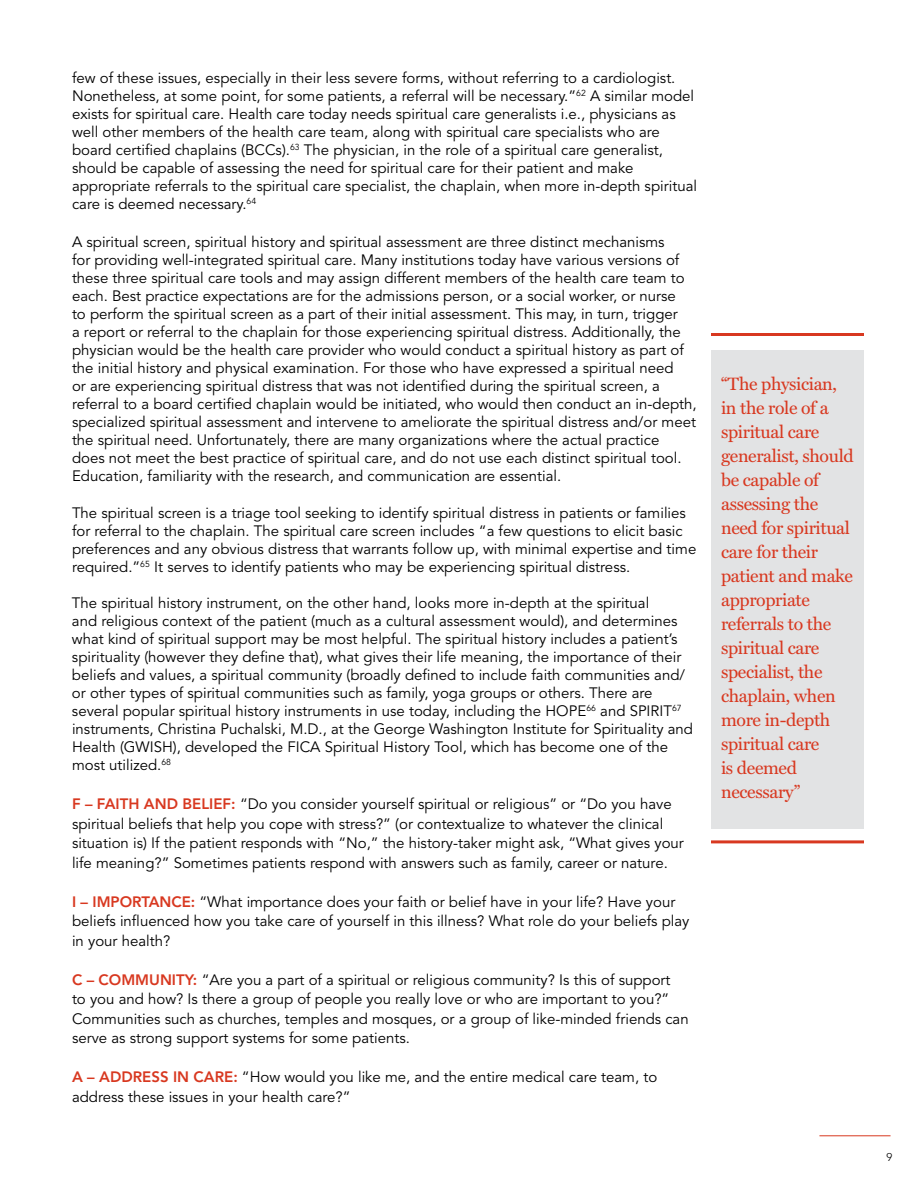
<style>
.page{position:relative;width:918px;height:1188px;background:#fff}
.page>*{position:absolute;margin:0;border:0;box-sizing:border-box;transform-origin:0 0}
.t1{font:18px/24px "Miller Text";letter-spacing:-.02em;color:#d83820}
.t2{font:15px/18px "Avenir";color:#000}
.t3{font:300 11.25px "Avenir";color:#000}
.s1{font-weight:800;color:#d83820}
</style>
<div class="page">
<hr style="left:819px;top:1135px;width:72px;height:1px;background:#d83820">
<hr style="left:711px;top:333px;width:153px;height:3px;background:#d83820">
<hr style="left:711px;top:840px;width:153px;height:3px;background:#d83820">
<div style="left:711px;top:350px;width:153px;height:479px;background:#e2e3e4"></div>
<p class="t2" style="left:72px;top:70px;width:627px">few of these issues, especially in their less severe forms, without referring to a cardiologist.<br>Nonetheless, at some point, for some patients, a referral will be necessary.”<sup>62</sup> A similar model exists for spiritual care. Health care today needs spiritual care generalists i.e., physicians as well other members of the health care team, along with spiritual care specialists who are board certified chaplains (BCCs).<sup>63</sup> The physician, in the role of a spiritual care generalist, should be capable of assessing the need for spiritual care for their patient and make appropriate referrals to the spiritual care specialist, the chaplain, when more in-depth spiritual care is deemed necessary.<sup>64</sup></p>
<p class="t2" style="left:72px;top:233px;width:626px">A spiritual screen, spiritual history and spiritual assessment are three distinct mechanisms<br>for providing well-integrated spiritual care. Many institutions today have various versions of these three spiritual care tools and may assign different members of the health care team to each. Best practice expectations are for the admissions person, or a social worker, or nurse<br>to perform the spiritual screen as a part of their initial assessment. This may, in turn, trigger<br>a report or referral to the chaplain for those experiencing spiritual distress. Additionally, the physician would be the health care provider who would conduct a spiritual history as part of the initial history and physical examination. For those who have expressed a spiritual need<br>or are experiencing spiritual distress that was not identified during the spiritual screen, a referral to a board certified chaplain would be initiated, who would then conduct an in-depth, specialized spiritual assessment and intervene to ameliorate the spiritual distress and/or meet the spiritual need. Unfortunately, there are many organizations where the actual practice<br>does not meet the best practice of spiritual care, and do not use each distinct spiritual tool.<br>Education, familiarity with the research, and communication are essential.</p>
<p class="t2" style="left:72px;top:505px;width:626px">The spiritual screen is a triage tool seeking to identify spiritual distress in patients or families for referral to the chaplain. The spiritual care screen includes “a few questions to elicit basic preferences and any obvious distress that warrants follow up, with minimal expertise and time required.”<sup>65</sup> It serves to identify patients who may be experiencing spiritual distress.</p>
<p class="t2" style="left:72px;top:595px;width:623px">The spiritual history instrument, on the other hand, looks more in-depth at the spiritual<br>and religious context of the patient (much as a cultural assessment would), and determines what kind of spiritual support may be most helpful. The spiritual history includes a patient’s spirituality (however they define that), what gives their life meaning, the importance of their beliefs and values, a spiritual community (broadly defined to include faith communities and/ or other types of spiritual communities such as family, yoga groups or others. There are several popular spiritual history instruments in use today, including the HOPE<sup>66</sup> and SPIRIT<sup>67 </sup>instruments, Christina Puchalski, M.D., at the George Washington Institute for Spirituality and Health (GWISH), developed the FICA Spiritual History Tool, which has become one of the most utilized.<sup>68</sup></p>
<p class="t2" style="left:72px;top:795px;width:613px;line-height:19.5px"><span class="s1">F – FAITH AND BELIEF:</span> “Do you consider yourself spiritual or religious” or “Do you have spiritual beliefs that help you cope with stress?” (or contextualize to whatever the clinical situation is) If the patient responds with “No,” the history-taker might ask, “What gives your life meaning?” Sometimes patients respond with answers such as family, career or nature.</p>
<p class="t2" style="left:72px;top:892px;width:619px;line-height:19.5px"><span class="s1">I – IMPORTANCE:</span> “What importance does your faith or belief have in your life? Have your beliefs influenced how you take care of yourself in this illness? What role do your beliefs play in your health?</p>
<p class="t2" style="left:72px;top:970px;width:618px;line-height:19.5px"><span class="s1">C – COMMUNITY:</span> “Are you a part of a spiritual or religious community? Is this of support<br>to you and how? Is there a group of people you really love or who are important to you?” Communities such as churches, temples and mosques, or a group of like-minded friends can serve as strong support systems for some patients.</p>
<p class="t2" style="left:72px;top:1068px;width:587px;line-height:19.5px"><span class="s1">A – ADDRESS IN CARE:</span> “How would you like me, and the entire medical care team, to address these issues in your health care?”</p>
<p class="t1" style="left:721px;top:372px;width:134px">“The physician, in the role of a spiritual care generalist, should be capable of assessing the need for spiritual care for their patient and make appropriate referrals to the spiritual care specialist, the chaplain, when more in-depth spiritual care<br>is deemed necessary”</p>
<p class="t3" style="left:886px;top:1150px;width:7px">9</p>
</div>
